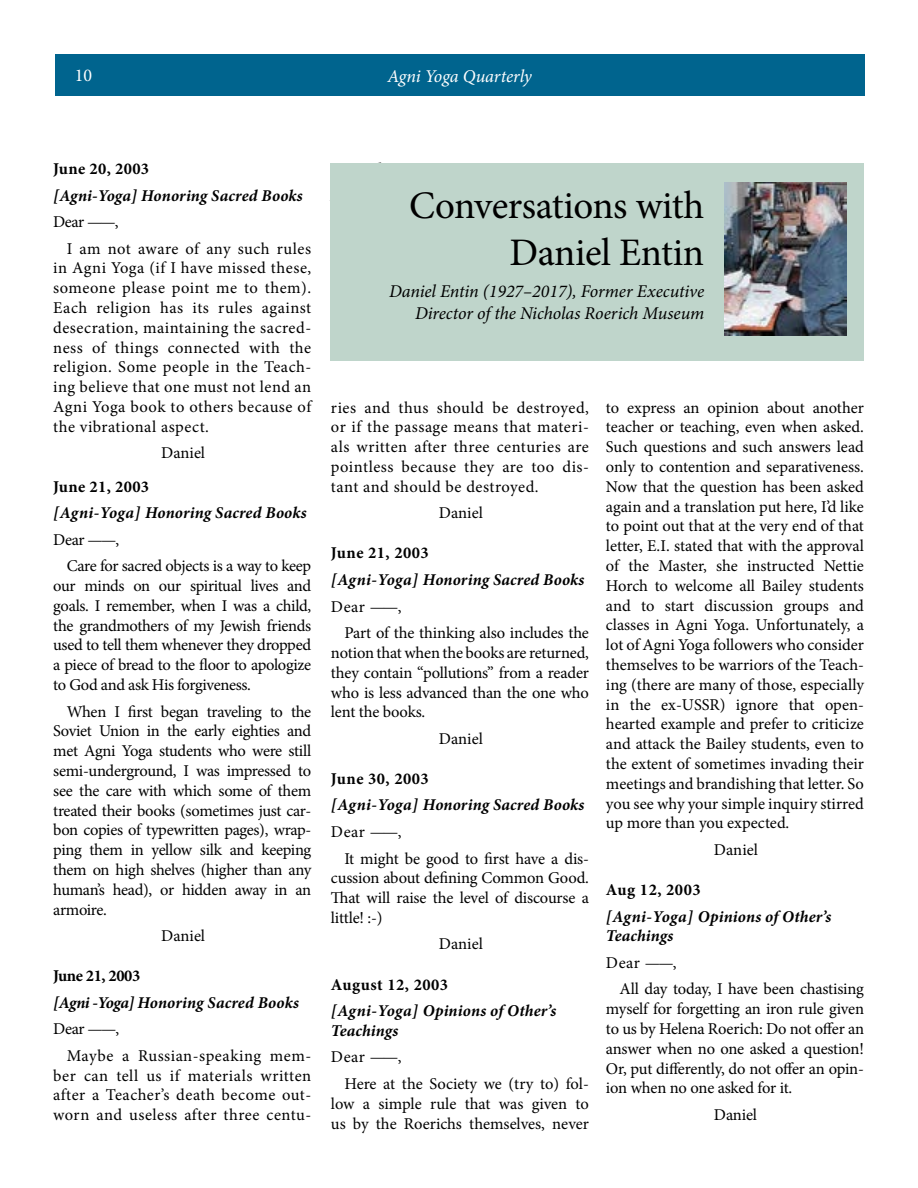
<style>
.page{position:relative;width:918px;height:1188px;background:#fff}
.page>*{position:absolute;margin:0;border:0;box-sizing:border-box;transform-origin:0 0}
.t1{font:39px/46.8px "Minion Pro";letter-spacing:-.01em;color:#000;text-align:right}
.t2{font:italic 18px/21.6px "Minion Pro";letter-spacing:-.005em;color:#000;text-align:right}
.t3{font:italic 18px "Minion Pro";letter-spacing:-.005em;color:#fff}
.t4{font:18px "Minion Pro";color:#fff}
.t5{font:16.5px/19.8px "Minion Pro";letter-spacing:-.005em;color:#000;text-align:justify}
.t6{font:italic 700 16.5px/19.8px "Minion Pro";letter-spacing:.005em;color:#000}
.t7{font:700 16.5px "Minion Pro";letter-spacing:.025em;color:#000}
.t8{font:16.5px/26.5px "Minion Pro";letter-spacing:.025em;color:#000}
.t9{font:16.5px/26.5px "Minion Pro";letter-spacing:.02em;color:#000}
.t10{font:700 16.5px "Minion Pro";letter-spacing:-.025em;color:#000}
</style>
<div class="page">
<div style="left:55px;top:54px;width:810px;height:41px;background:#00648e"></div>
<div style="left:330px;top:163px;width:534px;height:198px;background:#bfd5cb"></div>
<img style="left:725px;top:183px;width:121px;height:153px">
<p class="t4" style="left:75px;top:63px;width:19px">10</p>
<p class="t3" style="left:388px;top:64px;width:146px">Agni Yoga Quarterly</p>
<p class="t7" style="left:53px;top:157px;width:97px">June 20, 2003</p>
<p class="t6" style="left:53px;top:185px;width:251px">[Agni-Yoga] Honoring Sacred Books</p>
<p class="t9" style="left:67px;top:209px;width:246px;text-indent:-13px">Dear ——,<br>I am not aware of any such rules</p>
<p class="t5" style="left:53px;top:258px;width:260px">in Agni Yoga (if I have missed these, someone please point me to them).<br>Each religion has its rules against desecration, maintaining the sacred&shy;ness of things connected with the religion. Some people in the Teach&shy;ing believe that one must not lend an Agni Yoga book to others because of the vibrational aspect.</p>
<p class="t5" style="left:161px;top:443px;width:45px">Daniel</p>
<p class="t7" style="left:53px;top:475px;width:97px">June 21, 2003</p>
<p class="t6" style="left:53px;top:503px;width:255px">[Agni-Yoga] Honoring Sacred Books</p>
<p class="t5" style="left:67px;top:526px;width:246px;line-height:26.5px;text-indent:-13px">Dear ——,<br>Care for sacred objects is a way to keep</p>
<p class="t5" style="left:53px;top:576px;width:260px">our minds on our spiritual lives and goals. I remember, when I was a child, the grandmothers of my Jewish friends used to tell them whenever they dropped a piece of bread to the floor to apologize to God and ask His forgiveness.</p>
<p class="t5" style="left:53px;top:702px;width:260px;text-indent:13px">When I first began traveling to the Soviet Union in the early eighties and met Agni Yoga students who were still semi-underground, I was impressed to see the care with which some of them treated their books (sometimes just car&shy;bon copies of typewritten pages), wrap&shy;ping them in yellow silk and keeping them on high shelves (higher than any human’s head), or hidden away in an armoire.</p>
<p class="t5" style="left:161px;top:926px;width:45px">Daniel</p>
<p class="t10" style="left:53px;top:964px;width:89px">June 21, 2003</p>
<p class="t6" style="left:53px;top:992px;width:247px">[Agni -Yoga] Honoring Sacred Books</p>
<p class="t8" style="left:67px;top:1016px;width:246px;text-indent:-13px">Dear ——,<br>Maybe a Russian-speaking mem-</p>
<p class="t5" style="left:53px;top:1066px;width:260px">ber can tell us if materials written after a Teacher’s death become out&shy;worn and useless after three centu-</p>
<h1 class="t1" style="left:409px;top:183px;width:297px">Conversations with<br>Daniel Entin</h1>
<p class="t2" style="left:389px;top:280px;width:317px">Daniel Entin (1927–2017), Former Executive<br>Director of the Nicholas Roerich Museum</p>
<p class="t5" style="left:331px;top:398px;width:260px">ries and thus should be destroyed, or if the passage means that materi&shy;als written after three centuries are pointless because they are too dis&shy;tant and should be destroyed.</p>
<p class="t5" style="left:439px;top:503px;width:45px">Daniel</p>
<p class="t7" style="left:331px;top:542px;width:99px">June 21, 2003</p>
<p class="t6" style="left:331px;top:570px;width:255px">[Agni-Yoga] Honoring Sacred Books</p>
<p class="t5" style="left:344px;top:593px;width:246px;line-height:26.5px;text-indent:-13px">Dear ——,<br>Part of the thinking also includes the</p>
<p class="t5" style="left:331px;top:643px;width:260px">notion that when the books are returned, they contain “pollutions” from a reader who is less advanced than the one who lent the books.</p>
<p class="t5" style="left:439px;top:729px;width:45px">Daniel</p>
<p class="t7" style="left:331px;top:767px;width:99px">June 30, 2003</p>
<p class="t6" style="left:331px;top:795px;width:255px">[Agni-Yoga] Honoring Sacred Books</p>
<p class="t5" style="left:344px;top:819px;width:246px;line-height:26.5px;text-indent:-13px">Dear ——,<br>It might be good to first have a dis-</p>
<p class="t5" style="left:331px;top:868px;width:260px">cussion about defining Common Good.<br>That will raise the level of discourse a little! :-)</p>
<p class="t5" style="left:439px;top:934px;width:45px">Daniel</p>
<p class="t7" style="left:331px;top:973px;width:119px">August 12, 2003</p>
<p class="t6" style="left:331px;top:1001px;width:227px">[Agni-Yoga] Opinions of Other’s<br>Teachings</p>
<p class="t5" style="left:344px;top:1044px;width:246px;line-height:26.5px;text-indent:-13px">Dear ——,<br>Here at the Society we (try to) fol-</p>
<p class="t5" style="left:331px;top:1094px;width:259px">low a simple rule that was given to us by the Roerichs themselves, never</p>
<p class="t5" style="left:606px;top:398px;width:260px">to express an opinion about another teacher or teaching, even when asked.<br>Such questions and such answers lead only to contention and separativeness.<br>Now that the question has been asked again and a translation put here, I’d like to point out that at the very end of that letter, E.I. stated that with the approval of the Master, she instructed Nettie Horch to welcome all Bailey students and to start discussion groups and classes in Agni Yoga. Unfortunately, a lot of Agni Yoga followers who consider themselves to be warriors of the Teach&shy;ing (there are many of those, especially in the ex-USSR) ignore that open&shy;hearted example and prefer to criticize and attack the Bailey students, even to the extent of sometimes invading their meetings and brandishing that letter. So you see why your simple inquiry stirred up more than you expected.</p>
<p class="t5" style="left:714px;top:840px;width:45px">Daniel</p>
<p class="t7" style="left:606px;top:878px;width:96px">Aug 12, 2003</p>
<p class="t6" style="left:606px;top:906px;width:227px">[Agni-Yoga] Opinions of Other’s<br>Teachings</p>
<p class="t5" style="left:619px;top:949px;width:246px;line-height:26.5px;text-indent:-13px">Dear ——,<br>All day today, I have been chastising</p>
<p class="t5" style="left:606px;top:999px;width:260px">myself for forgetting an iron rule given to us by Helena Roerich: Do not offer an answer when no one asked a question!<br>Or, put differently, do not offer an opin&shy;ion when no one asked for it.</p>
<p class="t5" style="left:714px;top:1105px;width:45px">Daniel</p>
</div>
